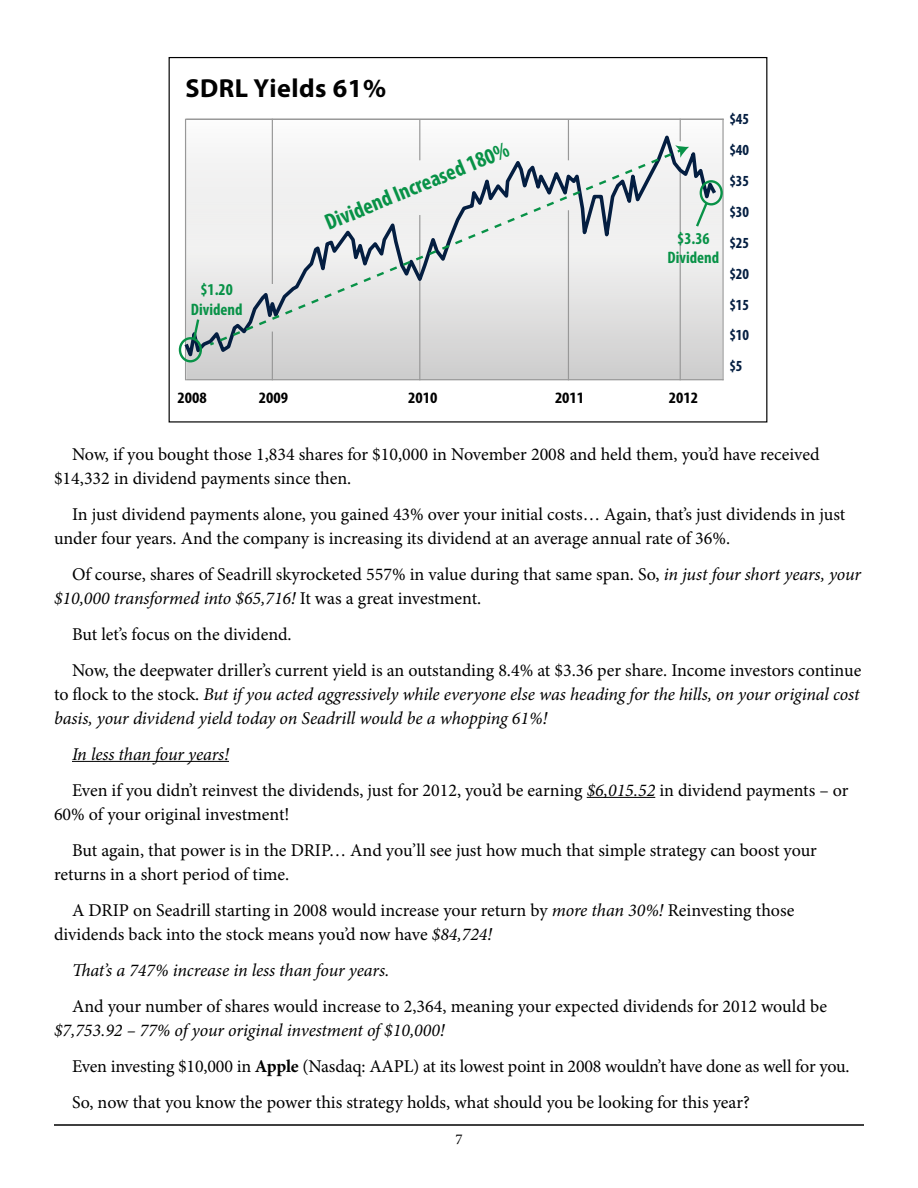
<style>
.page{position:relative;width:918px;height:1188px;background:#fff}
.page>*{position:absolute;margin:0;border:0;box-sizing:border-box;transform-origin:0 0}
.t1{font:700 26.1px "Myriad Pro";letter-spacing:.02em;color:#010101}
.t2{font:700 condensed 22.65px "Myriad Pro";color:#089247}
.t3{font:18px/36px "Minion Pro";letter-spacing:-.005em;color:#000}
.t4{font:italic 18px/24px "Minion Pro";letter-spacing:-.005em;color:#000}
.t5{font:700 condensed 16.65px/19px "Myriad Pro";color:#089247;text-align:center}
.t6{font:700 condensed 15.9px "Myriad Pro";color:#010101;scale:1.08 1}
.t7{font:700 condensed 15.45px/30.9px "Myriad Pro";color:#041e41;text-align:justify}
.t8{font:15px "Minion Pro";color:#000}
.s1{font-style:italic}
.s2{font-style:normal}
.s3{font-weight:700}
</style>
<div class="page">
<hr style="left:54px;top:1124px;width:810px;height:2px;background:#000">
<hr style="left:72px;top:761px;width:157px;height:1px;background:#000">
<hr style="left:587px;top:797px;width:68px;height:1px;background:#000">
<svg style="left:186px;top:118px;width:536px;height:261px"></svg>
<hr style="left:186px;top:379px;width:538px;height:1px;background:#989898">
<hr style="left:722px;top:119px;width:2px;height:261px;background:#989898">
<hr style="left:186px;top:119px;width:538px;height:1px;background:#989898">
<hr style="left:272px;top:332px;width:1px;height:48px;background:#989898">
<hr style="left:419px;top:215px;width:1px;height:165px;background:#989898">
<hr style="left:680px;top:167px;width:1px;height:213px;background:#989898">
<hr style="left:185px;top:119px;width:1px;height:261px;background:#989898">
<hr style="left:272px;top:119px;width:1px;height:165px;background:#989898">
<hr style="left:419px;top:120px;width:1px;height:40px;background:#989898">
<hr style="left:568px;top:210px;width:1px;height:170px;background:#989898">
<hr style="left:568px;top:120px;width:1px;height:40px;background:#989898">
<svg style="left:181px;top:126px;width:538px;height:241px"></svg>
<div style="left:700px;top:180px;width:23px;height:26px;border:2px solid #089247;border-radius:50%"></div>
<svg style="left:207px;top:340px;width:10px;height:8px"></svg>
<svg style="left:217px;top:150px;width:461px;height:193px"></svg>
<svg style="left:675px;top:120px;width:14px;height:38px"></svg>
<div style="left:179px;top:337px;width:23px;height:25px;border:2px solid #089247;border-radius:50%"></div>
<svg style="left:191px;top:317px;width:10px;height:24px"></svg>
<h1 class="t1" style="left:186px;top:71px;width:202px">SDRL Yields 61%</h1>
<p class="t5" style="left:191px;top:280px;width:53px">$1.20<br>Dividend</p>
<p class="t2" style="left:320px;top:210px;width:198px;rotate:-22deg">Dividend Increased 180%</p>
<p class="t5" style="left:668px;top:229px;width:53px">$3.36<br>Dividend</p>
<p class="t6" style="left:178px;top:388px;width:29px">2008</p>
<p class="t6" style="left:259px;top:388px;width:29px">2009</p>
<p class="t6" style="left:408px;top:388px;width:29px">2010</p>
<p class="t6" style="left:555px;top:388px;width:29px">2011</p>
<p class="t6" style="left:669px;top:388px;width:29px">2012</p>
<p class="t7" style="left:729px;top:103px;width:21px">$45 $40 $35 $30 $25 $20 $15 $10 $5</p>
<p class="t3" style="left:54px;top:442px;width:767px;line-height:24px;text-indent:18px">Now, if you bought those 1,834 shares for $10,000 in November 2008 and held them, you’d have received $14,332 in dividend payments since then.</p>
<p class="t3" style="left:54px;top:502px;width:793px;line-height:24px;text-indent:18px">In just dividend payments alone, you gained 43% over your initial costs… Again, that’s just dividends in just under four years. And the company is increasing its dividend at an average annual rate of 36%.</p>
<p class="t3" style="left:54px;top:562px;width:809px;line-height:24px;text-indent:18px">Of course, shares of Seadrill skyrocketed 557% in value during that same span. So, <span class="s1">in just four short years, your $10,000 transformed into $65,716!</span> It was a great investment.</p>
<p class="t3" style="left:72px;top:616px;width:791px">But let’s focus on the dividend.<br>Now, the deepwater driller’s current yield is an outstanding 8.4% at $3.36 per share. Income investors continue</p>
<p class="t4" style="left:54px;top:682px;width:807px"><span class="s2">to flock to the stock.</span> But if you acted aggressively while everyone else was heading for the hills, on your original cost basis, your dividend yield today on Seadrill would be a whopping 61%!</p>
<p class="t3" style="left:72px;top:736px;width:778px"><span class="s1">In less than four years!<br></span>Even if you didn’t reinvest the dividends, just for 2012, you’d be earning <span class="s1">$6,015.52</span> in dividend payments – or</p>
<p class="t3" style="left:72px;top:796px;width:746px;text-indent:-18px">60% of your original investment!<br>But again, that power is in the DRIP… And you’ll see just how much that simple strategy can boost your</p>
<p class="t3" style="left:72px;top:856px;width:724px;text-indent:-18px">returns in a short period of time.<br>A DRIP on Seadrill starting in 2008 would increase your return by <span class="s1">more than 30%!</span> Reinvesting those</p>
<p class="t4" style="left:72px;top:916px;width:422px;line-height:36px;text-indent:-18px"><span class="s2">dividends back into the stock means you’d now have</span> $84,724!<br>That’s a 747% increase in less than four years.</p>
<p class="t3" style="left:72px;top:988px;width:757px">And your number of shares would increase to 2,364, meaning your expected dividends for 2012 would be</p>
<p class="t3" style="left:72px;top:1012px;width:779px;text-indent:-18px"><span class="s1">$7,753.92 – 77% of your original investment of $10,000!<br></span>Even investing $10,000 in <span class="s3">Apple</span> (Nasdaq: AAPL) at its lowest point in 2008 wouldn’t have done as well for you.<br>So, now that you know the power this strategy holds, what should you be looking for this year?</p>
<p class="t8" style="left:455px;top:1129px;width:9px">7</p>
</div>
